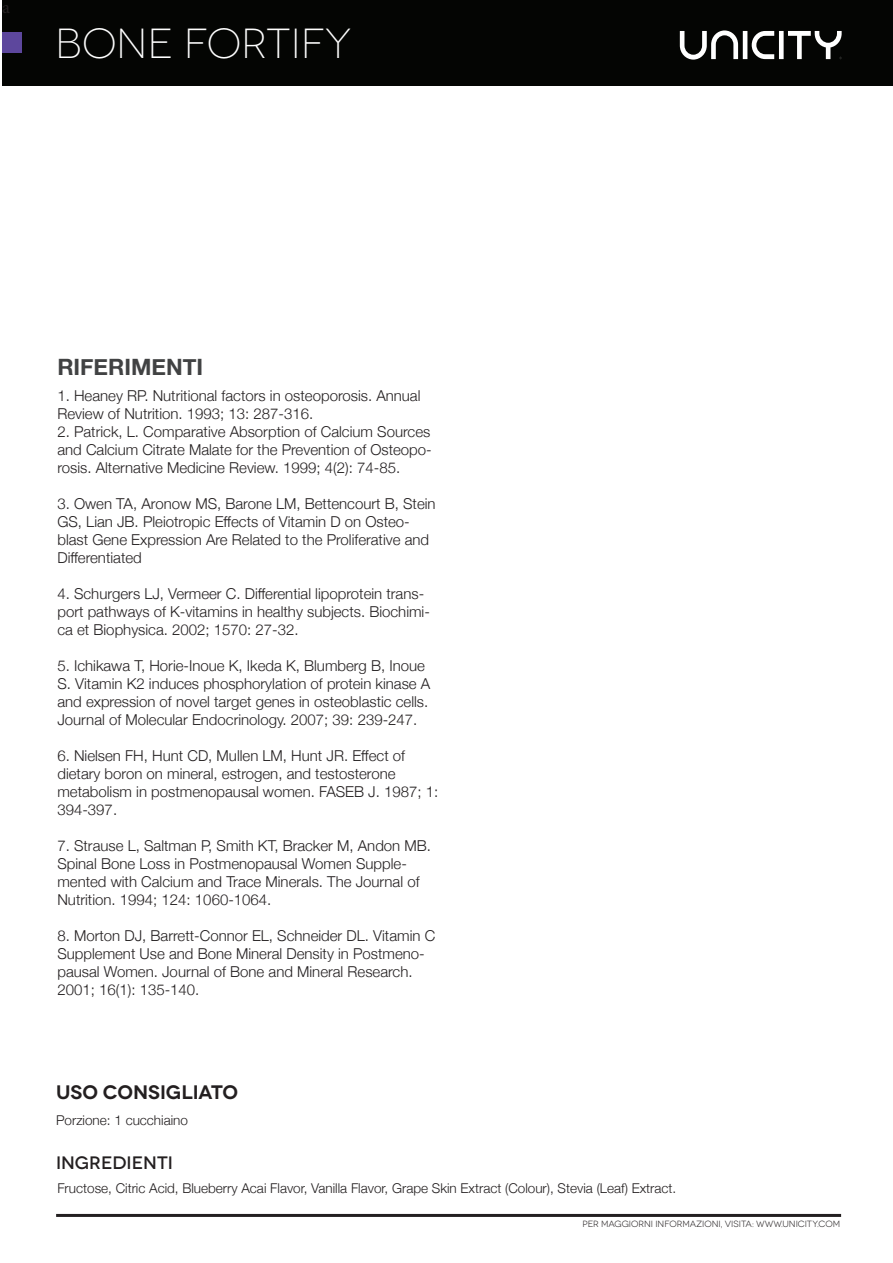
<style>
.page{position:relative;width:893px;height:1263px;background:#fff}
.page>*{position:absolute;margin:0;border:0;box-sizing:border-box;transform-origin:0 0}
.t1{font:300 42px "Novecentowide";color:#fff}
.t2{font:700 22.5px "Helvetica Neue";color:#414243}
.t3{font:600 19.5px "Novecentowide";color:#231f20}
.t4{font:500 18px "Novecentowide";color:#231f20}
.t5{font:18px "Minion Pro";color:#231f20}
.t6{font:300 15px/18px "Helvetica Neue";color:#231f20}
.t7{font:300 13.5px "Helvetica Neue";color:#231f20}
.t8{font:9px "Novecentowide";color:#231f20}
</style>
<div class="page">
<hr style="left:56px;top:1214px;width:785px;height:3px;background:#231f20">
<div style="left:2px;top:0;width:891px;height:86px;background:#040503"></div>
<div style="left:3px;top:32px;width:19px;height:20px;background:#5d479d"></div>
<svg style="left:680px;top:30px;width:162px;height:30px"></svg>
<p class="t5" style="left:2px;top:-5px;width:9px">a</p>
<p class="t1" style="left:55px;top:19px;width:298px">BONE fortify</p>
<p class="t2" style="left:57px;top:349px;width:147px">RIFERIMENTI</p>
<p class="t6" style="left:57px;top:385px;width:365px">1. Heaney RP. Nutritional factors in osteoporosis. Annual<br>Review of Nutrition. 1993; 13: 287-316.</p>
<p class="t6" style="left:57px;top:421px;width:376px;text-align:justify">2. Patrick, L. Comparative Absorption of Calcium Sources and Calcium Citrate Malate for the Prevention of Osteopo&shy;rosis. Alternative Medicine Review. 1999; 4(2): 74-85.</p>
<p class="t6" style="left:57px;top:493px;width:380px">3. Owen TA, Aronow MS, Barone LM, Bettencourt B, Stein GS, Lian JB. Pleiotropic Effects of Vitamin D on Osteo&shy;blast Gene Expression Are Related to the Proliferative and Differentiated</p>
<p class="t6" style="left:57px;top:583px;width:374px">4. Schurgers LJ, Vermeer C. Differential lipoprotein trans&shy;port pathways of K-vitamins in healthy subjects. Biochimi&shy;ca et Biophysica. 2002; 1570: 27-32.</p>
<p class="t6" style="left:57px;top:655px;width:374px">5. Ichikawa T, Horie-Inoue K, Ikeda K, Blumberg B, Inoue S. Vitamin K2 induces phosphorylation of protein kinase A and expression of novel target genes in osteoblastic cells.<br>Journal of Molecular Endocrinology. 2007; 39: 239-247.</p>
<p class="t6" style="left:57px;top:745px;width:382px">6. Nielsen FH, Hunt CD, Mullen LM, Hunt JR. Effect of dietary boron on mineral, estrogen, and testosterone metabolism in postmenopausal women. FASEB J. 1987; 1:<br>394-397.</p>
<p class="t6" style="left:57px;top:835px;width:375px">7. Strause L, Saltman P, Smith KT, Bracker M, Andon MB.<br>Spinal Bone Loss in Postmenopausal Women Supple&shy;mented with Calcium and Trace Minerals. The Journal of Nutrition. 1994; 124: 1060-1064.</p>
<p class="t6" style="left:57px;top:925px;width:379px">8. Morton DJ, Barrett-Connor EL, Schneider DL. Vitamin C Supplement Use and Bone Mineral Density in Postmeno&shy;pausal Women. Journal of Bone and Mineral Research.<br>2001; 16(1): 135-140.</p>
<p class="t3" style="left:56px;top:1080px;width:184px">USO CONSIGLIATO</p>
<p class="t7" style="left:56px;top:1110px;width:133px">Porzione: 1 cucchiaino</p>
<p class="t4" style="left:56px;top:1152px;width:118px">INGREDIENTI</p>
<p class="t7" style="left:57px;top:1177px;width:620px">Fructose, Citric Acid, Blueberry Acai Flavor, Vanilla Flavor, Grape Skin Extract (Colour), Stevia (Leaf) Extract.</p>
<p class="t8" style="left:582px;top:1218px;width:259px">PER MAGGIORNI INFORMAZIONI, VISITA: WWW.UNICITY.COM</p>
</div>
